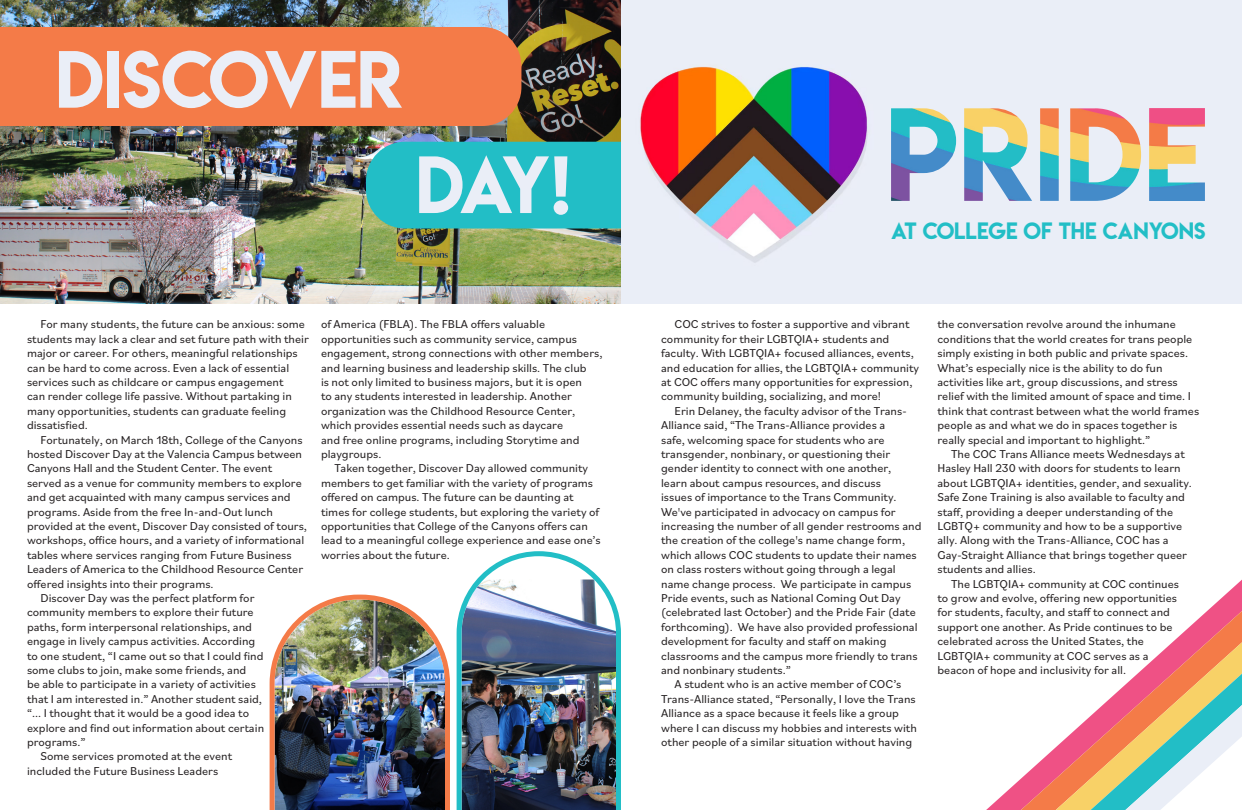
<style>
.page{position:relative;width:1242px;height:810px;background:#fff}
.page>*{position:absolute;margin:0;border:0;box-sizing:border-box;transform-origin:0 0}
.t1{font:72px "Lemon Milk";color:#eaeef7}
.t2{font:21px "Lemon Milk";color:#22bec6}
.t3{font:12px/14.4px "Bilo";color:#231f20}
</style>
<div class="page">
<div style="left:621px;top:0;width:621px;height:303px;background:#eaeef7"></div>
<img style="left:0;top:0;width:621px;height:303px">
<img style="left:640px;top:66px;width:228px;height:197px">
<img style="left:891px;top:108px;width:314px;height:93px">
<div style="left:0;top:27px;width:521px;height:99px;background:#f47b48"></div>
<div style="left:366px;top:142px;width:255px;height:87px;background:#22bec6"></div>
<img style="left:269px;top:594px;width:181px;height:216px">
<img style="left:456px;top:551px;width:165px;height:259px">
<svg style="left:986px;top:580px;width:256px;height:230px"></svg>
<svg style="left:1021px;top:611px;width:221px;height:199px"></svg>
<svg style="left:1056px;top:642px;width:186px;height:168px"></svg>
<p class="t1" style="left:55px;top:28px;width:349px">DISCOVER</p>
<p class="t1" style="left:416px;top:133px;width:157px">DAY!</p>
<p class="t3" style="left:27px;top:317px;width:283px;text-indent:14px">For many students, the future can be anxious: some students may lack a clear and set future path with their major or career. For others, meaningful relationships can be hard to come across. Even a lack of essential services such as childcare or campus engagement<br>can render college life passive. Without partaking in many opportunities, students can graduate feeling dissatisfied.</p>
<p class="t3" style="left:27px;top:432px;width:282px;text-indent:14px">Fortunately, on March 18th, College of the Canyons hosted Discover Day at the Valencia Campus between Canyons Hall and the Student Center. The event served as a venue for community members to explore and get acquainted with many campus services and programs. Aside from the free In-and-Out lunch provided at the event, Discover Day consisted of tours, workshops, office hours, and a variety of informational tables where services ranging from Future Business Leaders of America to the Childhood Resource Center offered insights into their programs.</p>
<p class="t3" style="left:27px;top:590px;width:239px;text-indent:14px">Discover Day was the perfect platform for community members to explore their future paths, form interpersonal relationships, and engage in lively campus activities. According to one student, “I came out so that I could find some clubs to join, make some friends, and<br>be able to participate in a variety of activities that I am interested in.” Another student said, “... I thought that it would be a good idea to explore and find out information about certain programs.”</p>
<p class="t3" style="left:27px;top:749px;width:206px;text-indent:14px">Some services promoted at the event included the Future Business Leaders</p>
<p class="t3" style="left:321px;top:317px;width:283px">of America (FBLA). The FBLA offers valuable opportunities such as community service, campus engagement, strong connections with other members, and learning business and leadership skills. The club<br>is not only limited to business majors, but it is open<br>to any students interested in leadership. Another organization was the Childhood Resource Center, which provides essential needs such as daycare<br>and free online programs, including Storytime and playgroups.</p>
<p class="t3" style="left:321px;top:461px;width:281px;text-indent:14px">Taken together, Discover Day allowed community members to get familiar with the variety of programs offered on campus. The future can be daunting at times for college students, but exploring the variety of opportunities that College of the Canyons offers can lead to a meaningful college experience and ease one’s worries about the future.</p>
<p class="t2" style="left:891px;top:216px;width:316px">AT COLLEGE OF THE CANYONS</p>
<p class="t3" style="left:661px;top:317px;width:260px;text-indent:14px">COC strives to foster a supportive and vibrant community for their LGBTQIA+ students and faculty. With LGBTQIA+ focused alliances, events, and education for allies, the LGBTQIA+ community at COC offers many opportunities for expression, community building, socializing, and more!</p>
<p class="t3" style="left:661px;top:403px;width:262px;text-indent:14px">Erin Delaney, the faculty advisor of the Trans-Alliance said, “The Trans-Alliance provides a<br>safe, welcoming space for students who are transgender, nonbinary, or questioning their gender identity to connect with one another,<br>learn about campus resources, and discuss<br>issues of importance to the Trans Community.<br>We've participated in advocacy on campus for increasing the number of all gender restrooms and the creation of the college's name change form, which allows COC students to update their names on class rosters without going through a legal name change process. We participate in campus Pride events, such as National Coming Out Day (celebrated last October) and the Pride Fair (date forthcoming). We have also provided professional development for faculty and staff on making classrooms and the campus more friendly to trans and nonbinary students.”</p>
<p class="t3" style="left:661px;top:677px;width:257px;text-indent:14px">A student who is an active member of COC’s Trans-Alliance stated, “Personally, I love the Trans Alliance as a space because it feels like a group where I can discuss my hobbies and interests with other people of a similar situation without having</p>
<p class="t3" style="left:938px;top:317px;width:263px">the conversation revolve around the inhumane conditions that the world creates for trans people simply existing in both public and private spaces.<br>What’s especially nice is the ability to do fun activities like art, group discussions, and stress relief with the limited amount of space and time. I think that contrast between what the world frames people as and what we do in spaces together is really special and important to highlight.”</p>
<p class="t3" style="left:938px;top:446px;width:256px;text-indent:14px">The COC Trans Alliance meets Wednesdays at Hasley Hall 230 with doors for students to learn about LGBTQIA+ identities, gender, and sexuality.<br>Safe Zone Training is also available to faculty and staff, providing a deeper understanding of the LGBTQ+ community and how to be a supportive ally. Along with the Trans-Alliance, COC has a Gay-Straight Alliance that brings together queer students and allies.</p>
<p class="t3" style="left:938px;top:576px;width:243px;text-indent:14px">The LGBTQIA+ community at COC continues to grow and evolve, offering new opportunities for students, faculty, and staff to connect and support one another. As Pride continues to be celebrated across the United States, the LGBTQIA+ community at COC serves as a beacon of hope and inclusivity for all.</p>
</div>
